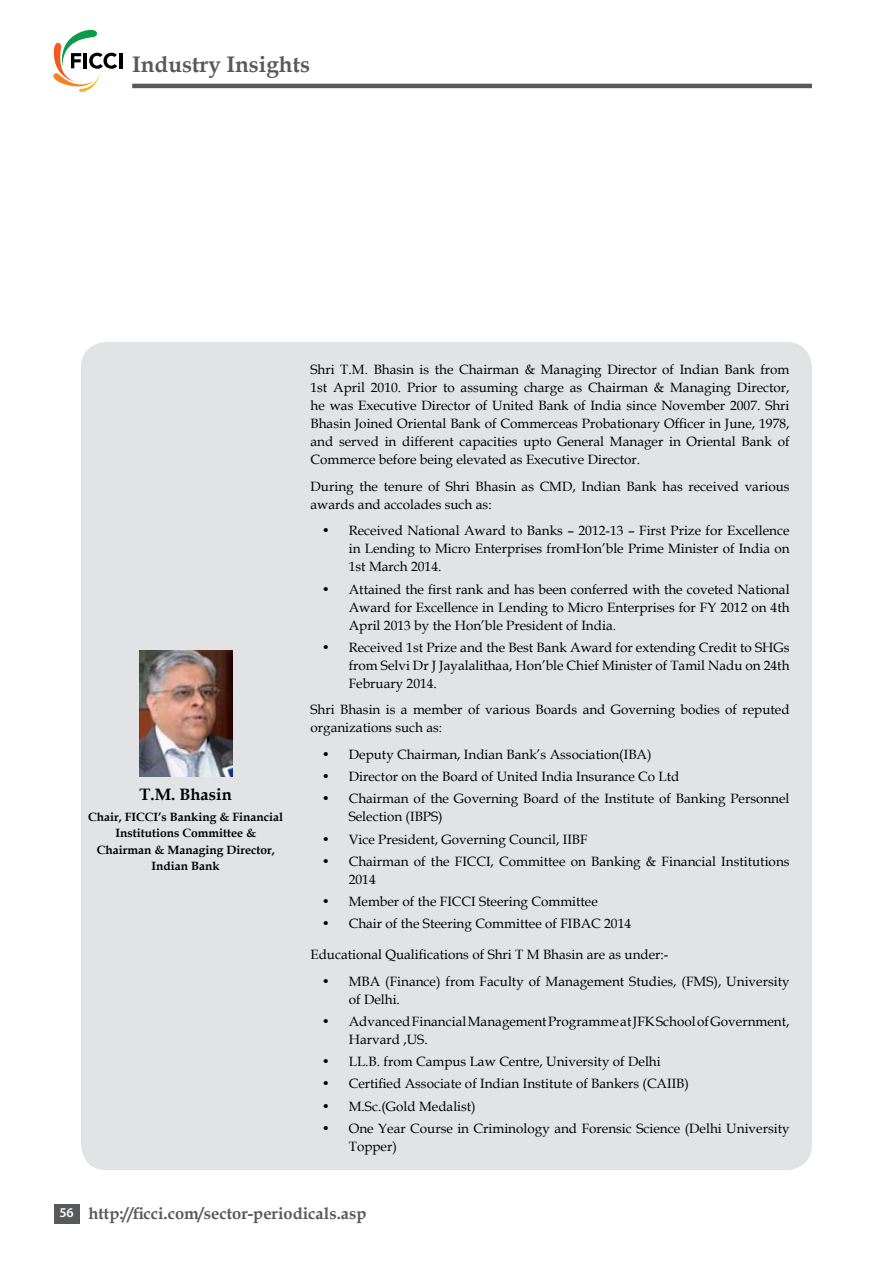
<style>
.page{position:relative;width:893px;height:1263px;background:#fff}
.page>*{position:absolute;margin:0;border:0;box-sizing:border-box;transform-origin:0 0}
.t1{font:700 22.5px "Book Antiqua";color:#58595b}
.t2{font:700 16.5px "Book Antiqua";color:#58595b}
.t3{font:700 16.5px "Book Antiqua";color:#000}
.t4{font:13.5px/18px "Book Antiqua";color:#000}
.t5{font:700 12px/16.5px "Book Antiqua";color:#000;text-align:center}
.s1{font-family:"Myriad Pro";font-weight:600;font-size:13.5px;color:#fff}
</style>
<div class="page">
<div style="left:54px;top:1204px;width:26px;height:20px;background:#58595b"></div>
<svg style="left:53px;top:30px;width:64px;height:62px"></svg>
<hr style="left:119px;top:53px;width:3px;height:15px;background:#000">
<hr style="left:132px;top:84px;width:680px;height:4px;background:#58595b">
<div style="left:81px;top:342px;width:731px;height:828px;background:#e2e3e4;border-radius:26px"></div>
<img style="left:139px;top:651px;width:93px;height:126px">
<h1 class="t1" style="left:132px;top:49px;width:180px">Industry Insights</h1>
<p class="t3" style="left:140px;top:783px;width:94px">T.M. Bhasin</p>
<p class="t5" style="left:88px;top:808px;width:196px">Chair, FICCI’s Banking &amp; Financial<br>Institutions Committee &amp;<br>Chairman &amp; Managing Director,<br>Indian Bank</p>
<p class="t4" style="left:310px;top:360px;width:481px;text-align:justify">Shri T.M. Bhasin is the Chairman &amp; Managing Director of Indian Bank from 1st April 2010. Prior to assuming charge as Chairman &amp; Managing Director, he was Executive Director of United Bank of India since November 2007. Shri Bhasin Joined Oriental Bank of Commerceas Probationary Officer in June, 1978, and served in different capacities upto General Manager in Oriental Bank of Commerce before being elevated as Executive Director.</p>
<p class="t4" style="left:310px;top:477px;width:481px">During the tenure of Shri Bhasin as CMD, Indian Bank has received various awards and accolades such as:</p>
<p class="t4" style="left:349px;top:521px;width:442px;text-align:justify;text-indent:-27px">• Received National Award to Banks – 2012-13 – First Prize for Excellence in Lending to Micro Enterprises fromHon’ble Prime Minister of India on 1st March 2014.</p>
<p class="t4" style="left:349px;top:580px;width:442px;text-align:justify;text-indent:-27px">• Attained the first rank and has been conferred with the coveted National Award for Excellence in Lending to Micro Enterprises for FY 2012 on 4th April 2013 by the Hon’ble President of India.</p>
<p class="t4" style="left:349px;top:638px;width:442px;text-align:justify;text-indent:-27px">• Received 1st Prize and the Best Bank Award for extending Credit to SHGs from Selvi Dr J Jayalalithaa, Hon’ble Chief Minister of Tamil Nadu on 24th February 2014.</p>
<p class="t4" style="left:310px;top:700px;width:481px">Shri Bhasin is a member of various Boards and Governing bodies of reputed organizations such as:</p>
<p class="t4" style="left:322px;top:745px;width:331px">• Deputy Chairman, Indian Bank’s Association(IBA)</p>
<p class="t4" style="left:322px;top:767px;width:359px">• Director on the Board of United India Insurance Co Ltd</p>
<p class="t4" style="left:349px;top:789px;width:442px;text-indent:-27px">• Chairman of the Governing Board of the Institute of Banking Personnel<br>Selection (IBPS)</p>
<p class="t4" style="left:322px;top:830px;width:267px">• Vice President, Governing Council, IIBF</p>
<p class="t4" style="left:349px;top:852px;width:442px;text-indent:-27px">• Chairman of the FICCI, Committee on Banking &amp; Financial Institutions<br>2014</p>
<p class="t4" style="left:322px;top:892px;width:278px">• Member of the FICCI Steering Committee</p>
<p class="t4" style="left:322px;top:914px;width:311px">• Chair of the Steering Committee of FIBAC 2014</p>
<p class="t4" style="left:310px;top:945px;width:359px">Educational Qualifications of Shri T M Bhasin are as under:-</p>
<p class="t4" style="left:349px;top:972px;width:442px;text-indent:-27px">• MBA (Finance) from Faculty of Management Studies, (FMS), University of Delhi.</p>
<p class="t4" style="left:349px;top:1012px;width:442px;text-indent:-27px">• Advanced Financial Management Programme at JFK School of Government,<br>Harvard ,US.</p>
<p class="t4" style="left:322px;top:1052px;width:340px">• LL.B. from Campus Law Centre, University of Delhi</p>
<p class="t4" style="left:322px;top:1074px;width:369px">• Certified Associate of Indian Institute of Bankers (CAIIB)</p>
<p class="t4" style="left:322px;top:1097px;width:156px">• M.Sc.(Gold Medalist)</p>
<p class="t4" style="left:349px;top:1119px;width:442px;text-indent:-27px">• One Year Course in Criminology and Forensic Science (Delhi University<br>Topper)</p>
<p class="t2" style="left:59px;top:1202px;width:309px"><span class="s1">56</span> http://ficci.com/sector-periodicals.asp</p>
</div>
